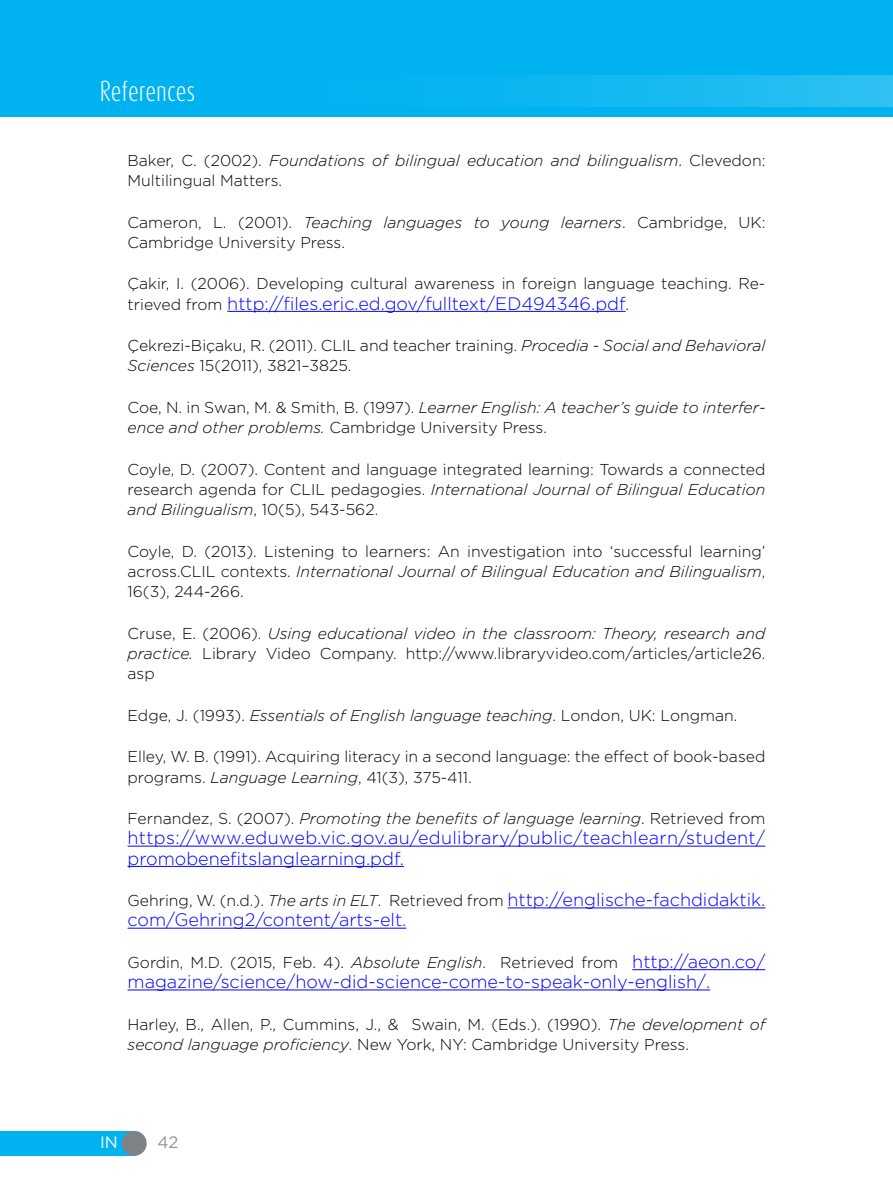
<style>
.page{position:relative;width:893px;height:1191px;background:#fff}
.page>*{position:absolute;margin:0;border:0;box-sizing:border-box;transform-origin:0 0}
.t1{font:300 24px "Dax Compact";letter-spacing:-.005em;color:#fff}
.t2{font:300 18px "Gotham";color:#00f}
.t3{font:300 18px/20.2px "Gotham";letter-spacing:.02em;color:#00f}
.t4{font:16.5px "Gotham";color:#fff}
.t5{font:16.5px "Gotham";color:#939598}
.t6{font:300 15.75px/20.2px "Gotham";color:#000}
.t7{font:italic 300 15.75px/20.2px "Gotham";color:#000}
.s1{font-style:normal}
.s2{font-style:italic}
.s3{font-size:15.75px;color:#000}
.s4{font-size:18px;color:#00f}
</style>
<div class="page">
<div style="left:0;top:0;width:893px;height:117px;background:#00b3f0"></div>
<div style="left:43px;top:75px;width:850px;height:32px;background:linear-gradient(to right,#00b0ef,#26bef2)"></div>
<div style="left:0;top:1130px;width:135px;height:25px;background:#00b3f0"></div>
<div style="left:122px;top:1130px;width:25px;height:25px;background:#808285;border-radius:50%"></div>
<hr style="left:227px;top:311px;width:399px;height:1px;background:#00f">
<hr style="left:128px;top:845px;width:637px;height:1px;background:#00f">
<hr style="left:128px;top:866px;width:276px;height:1px;background:#00f">
<hr style="left:507px;top:907px;width:258px;height:1px;background:#00f">
<hr style="left:128px;top:927px;width:278px;height:1px;background:#00f">
<hr style="left:632px;top:969px;width:133px;height:1px;background:#00f">
<hr style="left:128px;top:989px;width:582px;height:1px;background:#00f">
<h1 class="t1" style="left:100px;top:76px;width:97px">References</h1>
<p class="t7" style="left:128px;top:150px;width:639px"><span class="s1">Baker, C. (2002).</span> Foundations of bilingual education and bilingualism<span class="s1">. Clevedon:<br>Multilingual Matters.</span></p>
<p class="t6" style="left:128px;top:211px;width:639px">Cameron, L. (2001). <span class="s2">Teaching languages to young learners</span>. Cambridge, UK:<br>Cambridge University Press.</p>
<p class="t6" style="left:128px;top:273px;width:639px">Çakir, I. (2006). Developing cultural awareness in foreign language teaching. Re-</p>
<p class="t2" style="left:128px;top:292px;width:503px"><span class="s3">trieved from</span> http://files.eric.ed.gov/fulltext/ED494346.pdf<span class="s3">.</span></p>
<p class="t6" style="left:128px;top:335px;width:639px">Çekrezi-Biçaku, R. (2011). CLIL and teacher training. <span class="s2">Procedia - Social and Behavioral<br>Sciences</span> 15(2011), 3821–3825.</p>
<p class="t7" style="left:128px;top:397px;width:639px"><span class="s1">Coe, N. in Swan, M. &amp; Smith, B. (1997).</span> Learner English: A teacher’s guide to interfer&shy;ence and other problems. <span class="s1">Cambridge University Press.</span></p>
<p class="t6" style="left:128px;top:458px;width:639px;text-align:justify">Coyle, D. (2007). Content and language integrated learning: Towards a connected research agenda for CLIL pedagogies. <span class="s2">International Journal of Bilingual Education and Bilingualism</span>, 10(5), 543-562.</p>
<p class="t6" style="left:128px;top:540px;width:639px;text-align:justify">Coyle, D. (2013). Listening to learners: An investigation into ‘successful learning’ across.CLIL contexts. <span class="s2">International Journal of Bilingual Education and Bilingualism</span>, 16(3), 244-266.</p>
<p class="t6" style="left:128px;top:622px;width:639px;text-align:justify">Cruse, E. (2006). <span class="s2">Using educational video in the classroom: Theory, research and practice.</span> Library Video Company. http://www.libraryvideo.com/articles/article26. asp</p>
<p class="t7" style="left:128px;top:704px;width:611px"><span class="s1">Edge, J. (1993).</span> Essentials of English language teaching<span class="s1">. London, UK: Longman.</span></p>
<p class="t6" style="left:128px;top:746px;width:639px">Elley, W. B. (1991). Acquiring literacy in a second language: the effect of book-based programs. <span class="s2">Language Learning</span>, 41(3), 375-411.</p>
<p class="t7" style="left:128px;top:808px;width:639px"><span class="s1">Fernandez, S. (2007).</span> Promoting the benefits of language learning<span class="s1">. Retrieved from</span></p>
<p class="t3" style="left:128px;top:827px;width:639px">https://www.eduweb.vic.gov.au/edulibrary/public/teachlearn/student/ promobenefitslanglearning.pdf.</p>
<p class="t6" style="left:128px;top:890px;width:639px">Gehring, W. (n.d.). <span class="s2">The arts in ELT</span>. Retrieved from <span class="s4">http://englische-fachdidaktik.</span></p>
<p class="t2" style="left:128px;top:908px;width:280px">com/Gehring2/content/arts-elt.</p>
<p class="t6" style="left:128px;top:951px;width:639px">Gordin, M.D. (2015, Feb. 4). <span class="s2">Absolute English</span>. Retrieved from <span class="s4">http://aeon.co/</span></p>
<p class="t2" style="left:128px;top:970px;width:584px">magazine/science/how-did-science-come-to-speak-only-english/.</p>
<p class="t6" style="left:128px;top:1013px;width:639px">Harley, B., Allen, P., Cummins, J., &amp; Swain, M. (Eds.). (1990). <span class="s2">The development of second language proficiency</span>. New York, NY: Cambridge University Press.</p>
<p class="t4" style="left:100px;top:1131px;width:19px">IN</p>
<p class="t5" style="left:158px;top:1131px;width:22px">42</p>
</div>
